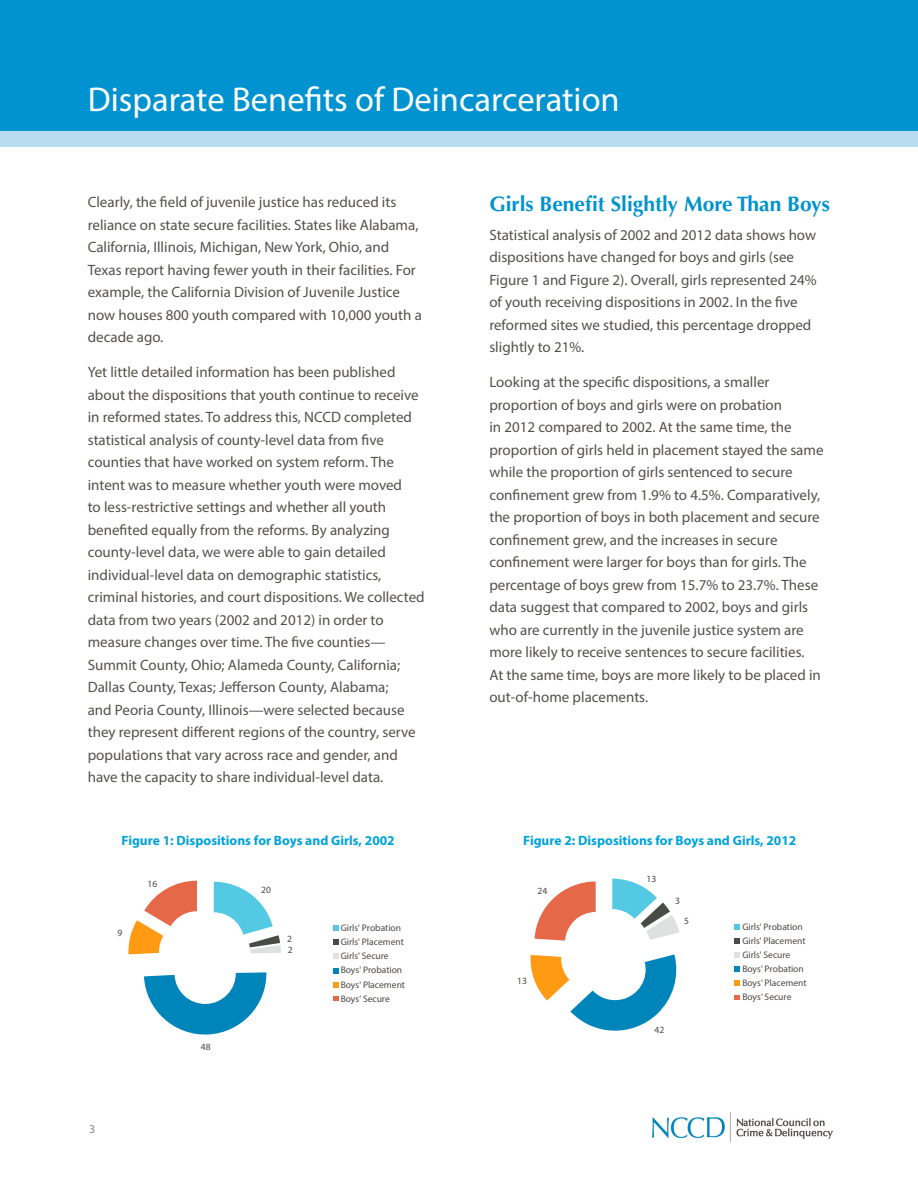
<style>
.page{position:relative;width:918px;height:1188px;background:#fff}
.page>*{position:absolute;margin:0;border:0;box-sizing:border-box;transform-origin:0 0}
.Page_Heading_White{font:34.5px "Myriad Pro";color:#fff}
.Heading_1{font:700 21px "Optima LT Std";color:#0093d0}
.t1{font:15px/22.5px "Myriad Pro";color:#535249}
.Figure_Title{font:700 13.5px "Myriad Pro";color:#00a3d9}
.t2{font:12px "Myriad Pro";color:#87867c}
.t3{font:9.6px/14.1px "Myriad Pro";color:#4c4845}
.t4{font:9.45px/14.1px "Myriad Pro";color:#4c4845}
</style>
<div class="page">
<div style="left:0;top:0;width:918px;height:131px;background:#0093d0"></div>
<div style="left:0;top:131px;width:918px;height:15px;background:#b8ddf1"></div>
<img style="left:652px;top:1112px;width:181px;height:30px">
<svg style="left:214px;top:882px;width:67px;height:71px"></svg>
<svg style="left:144px;top:972px;width:123px;height:63px"></svg>
<svg style="left:128px;top:881px;width:69px;height:73px"></svg>
<svg style="left:333px;top:926px;width:5px;height:5px"></svg>
<svg style="left:333px;top:940px;width:5px;height:5px"></svg>
<svg style="left:333px;top:954px;width:5px;height:5px"></svg>
<svg style="left:333px;top:968px;width:5px;height:5px"></svg>
<svg style="left:333px;top:982px;width:5px;height:5px"></svg>
<svg style="left:333px;top:996px;width:5px;height:5px"></svg>
<svg style="left:612px;top:879px;width:68px;height:61px"></svg>
<svg style="left:530px;top:954px;width:147px;height:77px"></svg>
<svg style="left:535px;top:882px;width:61px;height:59px"></svg>
<svg style="left:735px;top:924px;width:5px;height:6px"></svg>
<svg style="left:735px;top:938px;width:5px;height:6px"></svg>
<svg style="left:735px;top:952px;width:5px;height:6px"></svg>
<svg style="left:735px;top:966px;width:5px;height:6px"></svg>
<svg style="left:735px;top:980px;width:5px;height:6px"></svg>
<svg style="left:735px;top:995px;width:5px;height:5px"></svg>
<p class="Page_Heading_White" style="left:88px;top:79px;width:534px">Disparate Benefits of Deincarceration</p>
<p class="t1" style="left:88px;top:190px;width:336px">Clearly, the field of juvenile justice has reduced its reliance on state secure facilities. States like Alabama, California, Illinois, Michigan, New York, Ohio, and Texas report having fewer youth in their facilities. For example, the California Division of Juvenile Justice now houses 800 youth compared with 10,000 youth a decade ago.</p>
<p class="t1" style="left:88px;top:361px;width:338px">Yet little detailed information has been published about the dispositions that youth continue to receive in reformed states. To address this, NCCD completed statistical analysis of county-level data from five counties that have worked on system reform. The intent was to measure whether youth were moved<br>to less-restrictive settings and whether all youth benefited equally from the reforms. By analyzing county-level data, we were able to gain detailed individual-level data on demographic statistics, criminal histories, and court dispositions. We collected data from two years (2002 and 2012) in order to measure changes over time. The five counties— Summit County, Ohio; Alameda County, California; Dallas County, Texas; Jefferson County, Alabama;<br>and Peoria County, Illinois—were selected because they represent different regions of the country, serve populations that vary across race and gender, and have the capacity to share individual-level data.</p>
<p class="Figure_Title" style="left:122px;top:831px;width:275px">Figure 1: Dispositions for Boys and Girls, 2002</p>
<p class="t3" style="left:118px;top:926px;width:6px">9</p>
<p class="t3" style="left:148px;top:876px;width:11px">16</p>
<p class="t2" style="left:89px;top:1122px;width:8px">3</p>
<p class="t3" style="left:201px;top:1040px;width:11px">48</p>
<p class="t3" style="left:261px;top:883px;width:11px">20</p>
<p class="t3" style="left:287px;top:932px;width:7px;line-height:11.9px">2<br>2</p>
<p class="t3" style="left:341px;top:921px;width:66px">Girls' Probation<br>Girls' Placement<br>Girls' Secure<br>Boys' Probation<br>Boys' Placement<br>Boys' Secure</p>
<p class="Heading_1" style="left:489px;top:192px;width:342px">Girls Benefit Slightly More Than Boys</p>
<p class="t1" style="left:489px;top:223px;width:329px">Statistical analysis of 2002 and 2012 data shows how dispositions have changed for boys and girls (see Figure 1 and Figure 2). Overall, girls represented 24% of youth receiving dispositions in 2002. In the five reformed sites we studied, this percentage dropped slightly to 21%.</p>
<p class="t1" style="left:489px;top:371px;width:336px">Looking at the specific dispositions, a smaller proportion of boys and girls were on probation<br>in 2012 compared to 2002. At the same time, the proportion of girls held in placement stayed the same while the proportion of girls sentenced to secure confinement grew from 1.9% to 4.5%. Comparatively, the proportion of boys in both placement and secure confinement grew, and the increases in secure confinement were larger for boys than for girls. The percentage of boys grew from 15.7% to 23.7%. These data suggest that compared to 2002, boys and girls who are currently in the juvenile justice system are more likely to receive sentences to secure facilities.<br>At the same time, boys are more likely to be placed in out-of-home placements.</p>
<p class="Figure_Title" style="left:523px;top:831px;width:275px">Figure 2: Dispositions for Boys and Girls, 2012</p>
<p class="t4" style="left:538px;top:884px;width:11px">24</p>
<p class="t4" style="left:517px;top:974px;width:11px">13</p>
<p class="t4" style="left:646px;top:872px;width:11px">13</p>
<p class="t4" style="left:675px;top:893px;width:6px">3</p>
<p class="t4" style="left:684px;top:913px;width:6px">5</p>
<p class="t4" style="left:655px;top:1022px;width:11px">42</p>
<p class="t4" style="left:742px;top:919px;width:66px">Girls' Probation<br>Girls' Placement<br>Girls' Secure<br>Boys' Probation<br>Boys' Placement<br>Boys' Secure</p>
</div>
